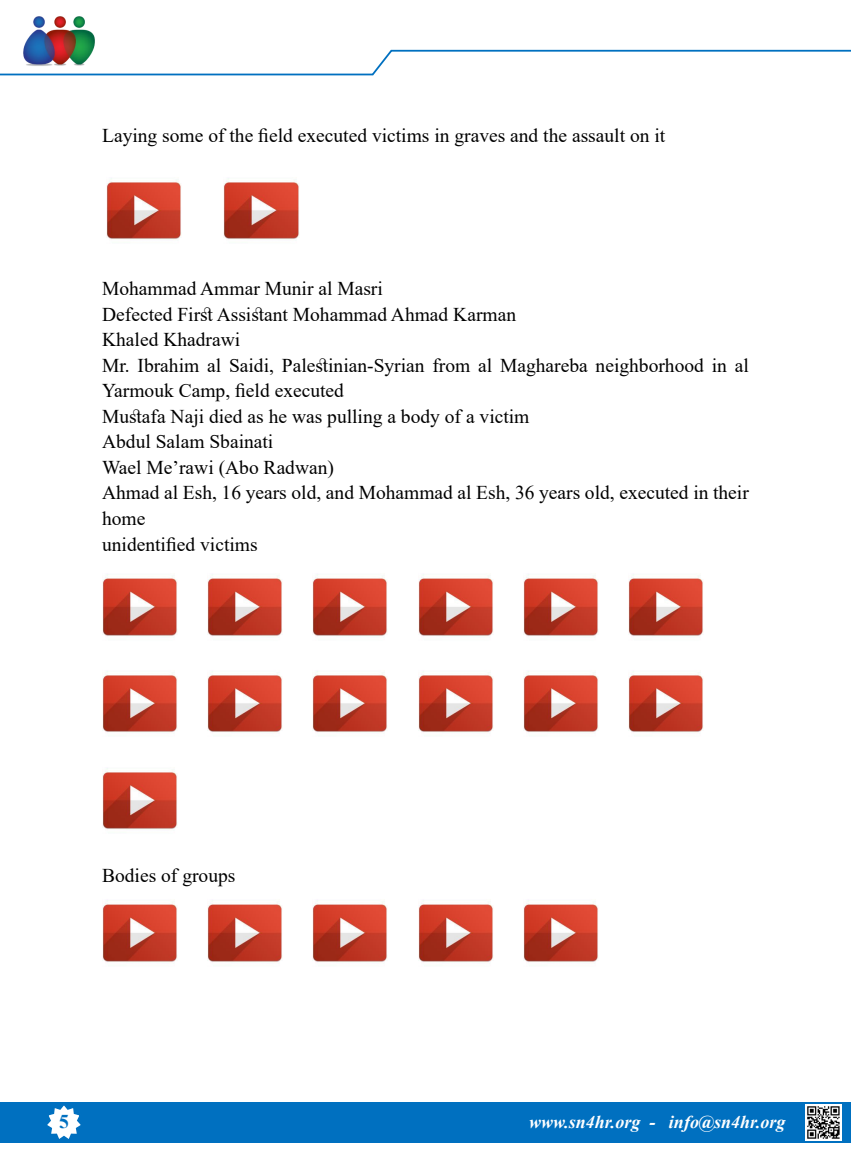
<style>
.page{position:relative;width:851px;height:1170px;background:#fff}
.page>*{position:absolute;margin:0;border:0;box-sizing:border-box;transform-origin:0 0}
.t1{font:19.5px/25.5px "Times New Roman";color:#000}
.t2{font:700 19.5px "Times New Roman";color:#0070c0}
.t3{font:italic 700 18px "Times New Roman";color:#fff}
</style>
<div class="page">
<img style="left:23px;top:16px;width:72px;height:33px">
<div style="left:0;top:1101px;width:850px;height:41px;background:#0070c0"></div>
<svg style="left:44px;top:1101px;width:40px;height:38px"></svg>
<svg style="left:0;top:49px;width:850px;height:27px"></svg>
<img style="left:805px;top:1104px;width:36px;height:36px">
<img style="left:224px;top:178px;width:75px;height:62px">
<img style="left:207px;top:574px;width:75px;height:63px">
<img style="left:628px;top:574px;width:75px;height:63px">
<img style="left:418px;top:574px;width:75px;height:63px">
<img style="left:207px;top:671px;width:75px;height:62px">
<img style="left:102px;top:900px;width:75px;height:63px">
<img style="left:313px;top:900px;width:75px;height:63px">
<img style="left:418px;top:671px;width:75px;height:62px">
<img style="left:628px;top:671px;width:75px;height:62px">
<img style="left:106px;top:178px;width:75px;height:62px">
<img style="left:102px;top:574px;width:75px;height:63px">
<img style="left:523px;top:574px;width:75px;height:63px">
<img style="left:313px;top:574px;width:75px;height:63px">
<img style="left:102px;top:671px;width:75px;height:62px">
<img style="left:102px;top:768px;width:75px;height:62px">
<img style="left:313px;top:671px;width:74px;height:62px">
<img style="left:207px;top:900px;width:75px;height:63px">
<img style="left:418px;top:900px;width:75px;height:63px">
<img style="left:523px;top:900px;width:75px;height:63px">
<img style="left:523px;top:671px;width:75px;height:62px">
<p class="t1" style="left:102px;top:122px;width:564px">Laying some of the field executed victims in graves and the assault on it</p>
<p class="t1" style="left:102px;top:275px;width:648px">Mohammad Ammar Munir al Masri<br>Defected First Assistant Mohammad Ahmad Karman<br>Khaled Khadrawi<br>Mr. Ibrahim al Saidi, Palestinian-Syrian from al Maghareba neighborhood in al Yarmouk Camp, field executed<br>Mustafa Naji died as he was pulling a body of a victim<br>Abdul Salam Sbainati<br>Wael Me’rawi (Abo Radwan(<br>Ahmad al Esh, 16 years old, and Mohammad al Esh, 36 years old, executed in their home<br>unidentified victims</p>
<p class="t1" style="left:102px;top:862px;width:135px">Bodies of groups</p>
<p class="t2" style="left:59px;top:1106px;width:11px">5</p>
<p class="t3" style="left:529px;top:1108px;width:113px">www.sn4hr.org</p>
<p class="t3" style="left:649px;top:1108px;width:7px">-</p>
<p class="t3" style="left:669px;top:1108px;width:118px">info@sn4hr.org</p>
</div>
